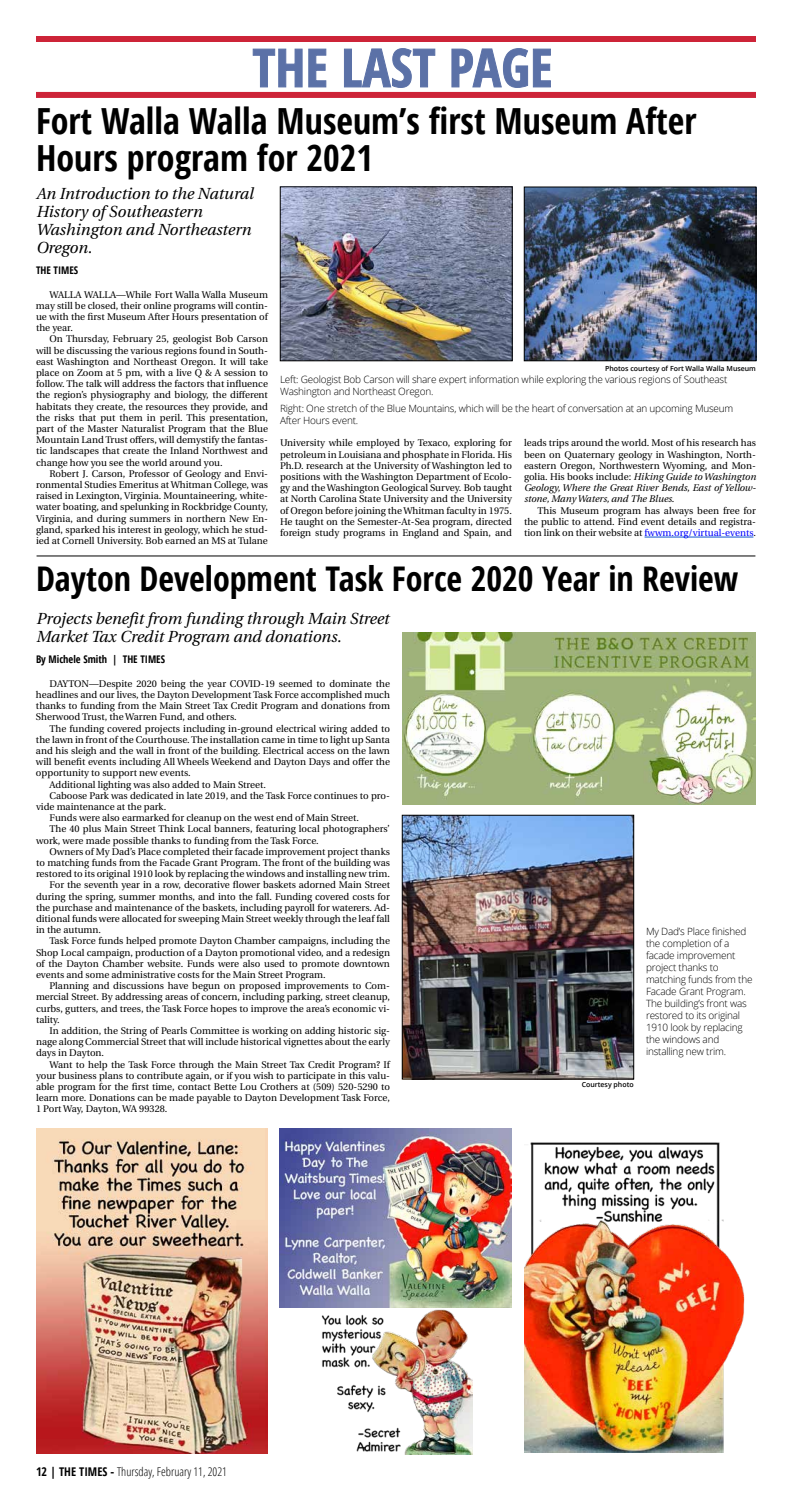
<style>
.page{position:relative;width:792px;height:1512px;background:#fff}
.page>*{position:absolute;margin:0;border:0;box-sizing:border-box;transform-origin:0 0}
.t1{font:700 condensed 53px "Open Sans";color:#5b71a7}
.t2{font:700 condensed 36px/37px "Open Sans";color:#000}
.t3{font:700 condensed 34px "Open Sans";color:#000}
.t4{font:italic 16px/18px "Heuristica";color:#000}
.t5{font:300 condensed 12px "Open Sans";color:#000}
.t6{font:700 condensed 10.5px "Open Sans";color:#000}
.t7{font:300 10px/12px "Open Sans";letter-spacing:-.02em;color:#000}
.t8{font:9.7px/11.2px "Heuristica";color:#000;text-align:justify}
.t9{font:600 7px "Open Sans";color:#000}
.s1{font-style:italic}
.s2{color:#00f}
.s3{font-weight:700}
</style>
<div class="page">
<div style="left:36px;top:36px;width:720px;height:6px;background:#cd2438"></div>
<div style="left:36px;top:92px;width:720px;height:6px;background:#cd2438"></div>
<svg style="left:252px;top:48px;width:75px;height:40px"></svg>
<svg style="left:344px;top:48px;width:92px;height:40px"></svg>
<svg style="left:451px;top:48px;width:100px;height:40px"></svg>
<hr style="left:37px;top:555px;width:718px;height:1px;background:#000">
<hr style="left:645px;top:537px;width:108px;height:1px;background:#15c">
<img style="left:526px;top:189px;width:228px;height:170px">
<div style="left:524px;top:187px;width:232px;height:174px;border:1px solid #000"></div>
<img style="left:282px;top:189px;width:228px;height:170px">
<div style="left:280px;top:187px;width:232px;height:174px;border:1px solid #000"></div>
<img style="left:402px;top:632px;width:354px;height:172px">
<img style="left:321px;top:1309px;width:151px;height:145px">
<img style="left:524px;top:1142px;width:221px;height:311px">
<img style="left:280px;top:1128px;width:232px;height:179px">
<img style="left:404px;top:817px;width:228px;height:260px">
<div style="left:402px;top:815px;width:232px;height:264px;border:1px solid #000"></div>
<img style="left:36px;top:1128px;width:232px;height:326px">
<h1 class="t1" style="left:252px;top:31px;width:302px">THE LAST PAGE</h1>
<h2 class="t2" style="left:36px;top:102px;width:662px">Fort Walla Walla Museum’s first Museum After<br>Hours program for 2021</h2>
<h3 class="t4" style="left:36px;top:183px;width:219px">An Introduction to the Natural<br>History of Southeastern<br>Washington and Northeastern<br>Oregon.</h3>
<p class="t8" style="left:36px;top:289px;width:234px;text-indent:14px">WALLA WALLA—While Fort Walla Walla Museum may still be closed, their online programs will contin&shy;ue with the first Museum After Hours presentation of the year.</p>
<p class="t8" style="left:36px;top:334px;width:234px;text-indent:14px">On Thursday, February 25, geologist Bob Carson will be discussing the various regions found in South&shy;east Washington and Northeast Oregon. It will take place on Zoom at 5 pm, with a live Q &amp; A session to follow. The talk will address the factors that influence the region’s physiography and biology, the different habitats they create, the resources they provide, and the risks that put them in peril. This presentation, part of the Master Naturalist Program that the Blue Mountain Land Trust offers, will demystify the fantas&shy;tic landscapes that create the Inland Northwest and change how you see the world around you.</p>
<p class="t8" style="left:36px;top:468px;width:234px;text-indent:14px">Robert J. Carson, Professor of Geology and Envi&shy;ronmental Studies Emeritus at Whitman College, was raised in Lexington, Virginia. Mountaineering, white&shy;water boating, and spelunking in Rockbridge County, Virginia, and during summers in northern New En&shy;gland, sparked his interest in geology, which he stud&shy;ied at Cornell University. Bob earned an MS at Tulane</p>
<p class="t6" style="left:36px;top:263px;width:44px">THE TIMES</p>
<p class="t9" style="left:605px;top:364px;width:152px">Photos courtesy of Fort Walla Walla Museum</p>
<p class="t7" style="left:280px;top:373px;width:449px">Left: Geologist Bob Carson will share expert information while exploring the various regions of Southeast<br>Washington and Northeast Oregon.</p>
<p class="t7" style="left:280px;top:402px;width:455px">Right: One stretch of the Blue Mountains, which will be the heart of conversation at an upcoming Museum<br>After Hours event.</p>
<p class="t8" style="left:280px;top:438px;width:234px">University while employed by Texaco, exploring for petroleum in Louisiana and phosphate in Florida. His Ph.D. research at the University of Washington led to positions with the Washington Department of Ecolo&shy;gy and the Washington Geological Survey. Bob taught at North Carolina State University and the University of Oregon before joining the Whitman faculty in 1975.<br>He taught on the Semester-At-Sea program, directed foreign study programs in England and Spain, and</p>
<p class="t8" style="left:524px;top:438px;width:234px">leads trips around the world. Most of his research has been on Quaternary geology in Washington, North&shy;eastern Oregon, Northwestern Wyoming, and Mon&shy;golia. His books include: <span class="s1">Hiking Guide to Washington Geology, Where the Great River Bends, East of Yellow&shy;stone, Many Waters, and The Blues</span>.</p>
<p class="t8" style="left:524px;top:505px;width:234px;text-indent:14px">This Museum program has always been free for the public to attend. Find event details and registra&shy;tion link on their website at <span class="s2">fwwm.org/virtual-events</span>.</p>
<h3 class="t3" style="left:36px;top:555px;width:704px">Dayton Development Task Force 2020 Year in Review</h3>
<h3 class="t4" style="left:36px;top:609px;width:355px">Projects benefit from funding through Main Street<br>Market Tax Credit Program and donations.</h3>
<p class="t8" style="left:36px;top:678px;width:356px;text-indent:14px">DAYTON—Despite 2020 being the year COVID-19 seemed to dominate the headlines and our lives, the Dayton Development Task Force accomplished much thanks to funding from the Main Street Tax Credit Program and donations from Sherwood Trust, the Warren Fund, and others.</p>
<p class="t8" style="left:50px;top:723px;width:342px">The funding covered projects including in-ground electrical wiring added to</p>
<p class="t8" style="left:36px;top:734px;width:356px">the lawn in front of the Courthouse. The installation came in time to light up Santa</p>
<p class="t8" style="left:36px;top:745px;width:355px">and his sleigh and the wall in front of the building. Electrical access on the lawn</p>
<p class="t8" style="left:36px;top:756px;width:356px">will benefit events including All Wheels Weekend and Dayton Days and offer the</p>
<p class="t8" style="left:36px;top:768px;width:156px">opportunity to support new events.</p>
<p class="t8" style="left:50px;top:779px;width:218px">Additional lighting was also added to Main Street.</p>
<p class="t8" style="left:50px;top:790px;width:342px">Caboose Park was dedicated in late 2019, and the Task Force continues to pro-</p>
<p class="t8" style="left:36px;top:801px;width:132px">vide maintenance at the park.</p>
<p class="t8" style="left:50px;top:812px;width:311px">Funds were also earmarked for cleanup on the west end of Main Street.</p>
<p class="t8" style="left:50px;top:824px;width:342px">The 40 plus Main Street Think Local banners, featuring local photographers’</p>
<p class="t8" style="left:36px;top:835px;width:284px">work, were made possible thanks to funding from the Task Force.</p>
<p class="t8" style="left:50px;top:846px;width:342px">Owners of My Dad’s Place completed their facade improvement project thanks</p>
<p class="t8" style="left:36px;top:857px;width:356px">to matching funds from the Facade Grant Program. The front of the building was</p>
<p class="t8" style="left:36px;top:868px;width:355px">restored to its original 1910 look by replacing the windows and installing new trim.</p>
<p class="t8" style="left:50px;top:880px;width:342px">For the seventh year in a row, decorative flower baskets adorned Main Street</p>
<p class="t8" style="left:36px;top:891px;width:356px">during the spring, summer months, and into the fall. Funding covered costs for</p>
<p class="t8" style="left:36px;top:902px;width:355px">the purchase and maintenance of the baskets, including payroll for waterers. Ad-</p>
<p class="t8" style="left:36px;top:913px;width:355px">ditional funds were allocated for sweeping Main Street weekly through the leaf fall</p>
<p class="t8" style="left:36px;top:924px;width:67px">in the autumn.</p>
<p class="t8" style="left:50px;top:936px;width:342px">Task Force funds helped promote Dayton Chamber campaigns, including the</p>
<p class="t8" style="left:36px;top:947px;width:356px">Shop Local campaign, production of a Dayton promotional video, and a redesign</p>
<p class="t8" style="left:36px;top:958px;width:355px">of the Dayton Chamber website. Funds were also used to promote downtown</p>
<p class="t8" style="left:36px;top:969px;width:291px">events and some administrative costs for the Main Street Program.</p>
<p class="t8" style="left:50px;top:980px;width:342px">Planning and discussions have begun on proposed improvements to Com-</p>
<p class="t8" style="left:36px;top:992px;width:356px">mercial Street. By addressing areas of concern, including parking, street cleanup,</p>
<p class="t8" style="left:36px;top:1003px;width:355px">curbs, gutters, and trees, the Task Force hopes to improve the area’s economic vi-</p>
<p class="t8" style="left:36px;top:1014px;width:25px">tality.</p>
<p class="t8" style="left:50px;top:1025px;width:342px">In addition, the String of Pearls Committee is working on adding historic sig-</p>
<p class="t8" style="left:36px;top:1036px;width:356px">nage along Commercial Street that will include historical vignettes about the early</p>
<p class="t8" style="left:36px;top:1048px;width:70px">days in Dayton.</p>
<p class="t8" style="left:50px;top:1059px;width:342px">Want to help the Task Force through the Main Street Tax Credit Program? If</p>
<p class="t8" style="left:36px;top:1070px;width:355px">your business plans to contribute again, or if you wish to participate in this valu-</p>
<p class="t8" style="left:36px;top:1081px;width:356px">able program for the first time, contact Bette Lou Crothers at (509) 520-5290 to</p>
<p class="t8" style="left:36px;top:1092px;width:356px">learn more. Donations can be made payable to Dayton Development Task Force,</p>
<p class="t8" style="left:36px;top:1104px;width:133px">1 Port Way, Dayton, WA 99328.</p>
<p class="t6" style="left:36px;top:652px;width:131px">By Michele Smith | THE TIMES</p>
<p class="t5" style="left:36px;top:1464px;width:193px"><span class="s3">12 | THE TIMES -</span> Thursday, February 11, 2021</p>
<p class="t9" style="left:582px;top:1080px;width:54px">Courtesy photo</p>
<p class="t7" style="left:646px;top:925px;width:108px">My Dad’s Place finished the completion of a facade improvement project thanks to matching funds from the<br>Facade Grant Program.<br>The building’s front was restored to its original<br>1910 look by replacing the windows and installing new trim.</p>
</div>
